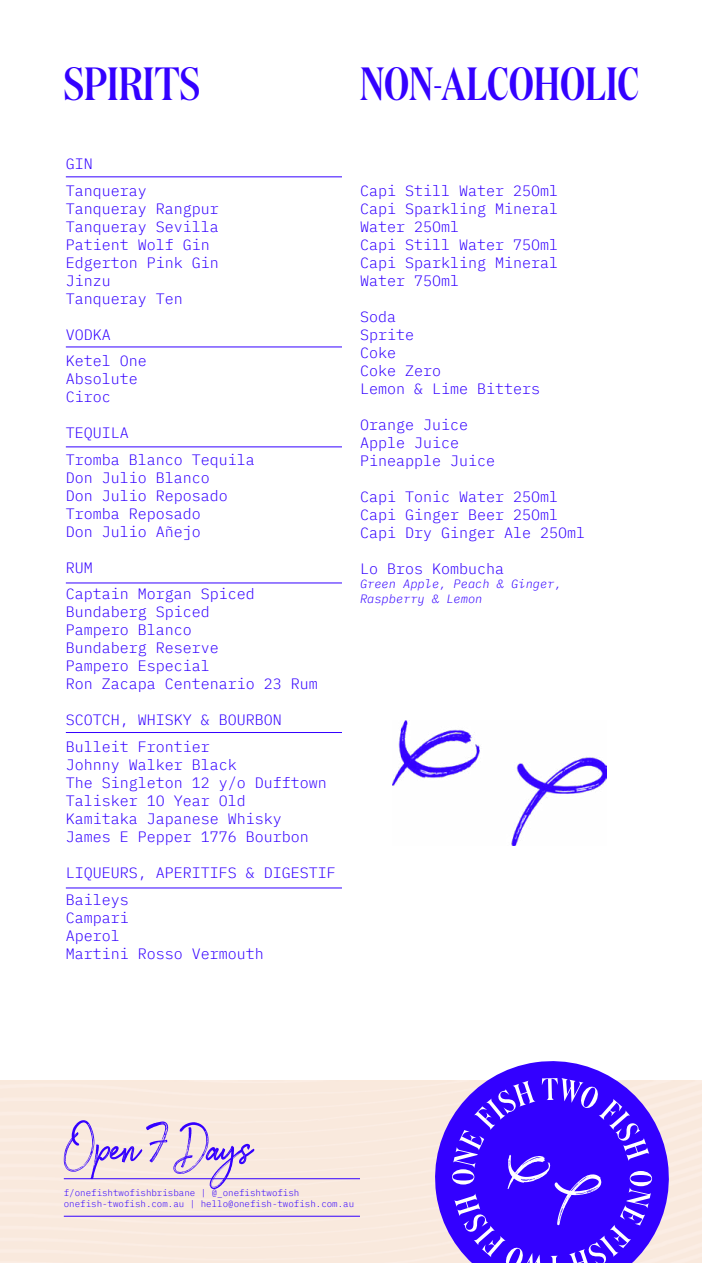
<style>
.page{position:relative;width:702px;height:1263px;background:#fff}
.page>*{position:absolute;margin:0;border:0;box-sizing:border-box;transform-origin:0 0}
.t1{font:54px "Brownhill Script";color:#30f}
.t2{font:500 46.5px "Domaine Display Condensed";color:#30f}
.t3{font:300 15px/18px "IBM Plex Mono";color:#30f}
.t4{font:italic 300 12px/14.4px "IBM Plex Mono";color:#30f}
.t5{font:300 9.15px/10.9px "IBM Plex Mono";color:#30f}
</style>
<div class="page">
<hr style="left:64px;top:1216px;width:296px;height:1px;background:#30f">
<hr style="left:64px;top:1178px;width:296px;height:1px;background:#30f">
<svg style="left:427px;top:1061px;width:249px;height:202px"></svg>
<svg style="left:452px;top:1078px;width:200px;height:185px;background:#5125fd"></svg>
<hr style="left:66px;top:176px;width:276px;height:1px;background:#30f">
<hr style="left:66px;top:347px;width:276px;height:1px;background:#30f">
<hr style="left:66px;top:446px;width:276px;height:1px;background:#30f">
<hr style="left:66px;top:583px;width:276px;height:1px;background:#30f">
<hr style="left:66px;top:732px;width:276px;height:1px;background:#30f">
<hr style="left:66px;top:887px;width:276px;height:1px;background:#30f">
<img style="left:392px;top:721px;width:214px;height:124px">
<h2 class="t2" style="left:64px;top:57px;width:138px">SPIRITS</h2>
<h2 class="t2" style="left:360px;top:57px;width:281px">NON-ALCOHOLIC</h2>
<p class="t3" style="left:66px;top:150px;width:82px;line-height:26.5px">GIN<br>Tanqueray</p>
<p class="t3" style="left:66px;top:198px;width:155px">Tanqueray Rangpur<br>Tanqueray Sevilla<br>Patient Wolf Gin<br>Edgerton Pink Gin<br>Jinzu<br>Tanqueray Ten</p>
<p class="t3" style="left:66px;top:320px;width:82px;line-height:26.5px">VODKA<br>Ketel One</p>
<p class="t3" style="left:66px;top:369px;width:73px">Absolute<br>Ciroc</p>
<p class="t3" style="left:66px;top:419px;width:191px;line-height:26.5px">TEQUILA<br>Tromba Blanco Tequila</p>
<p class="t3" style="left:66px;top:467px;width:164px">Don Julio Blanco<br>Don Julio Reposado<br>Tromba Reposado<br>Don Julio Añejo</p>
<p class="t3" style="left:66px;top:553px;width:191px;line-height:26.5px">RUM<br>Captain Morgan Spiced</p>
<p class="t3" style="left:66px;top:602px;width:254px">Bundaberg Spiced<br>Pampero Blanco<br>Bundaberg Reserve<br>Pampero Especial<br>Ron Zacapa Centenario 23 Rum</p>
<p class="t3" style="left:66px;top:706px;width:218px;line-height:26.5px">SCOTCH, WHISKY &amp; BOURBON<br>Bulleit Frontier</p>
<p class="t3" style="left:66px;top:754px;width:263px">Johnny Walker Black<br>The Singleton 12 y/o Dufftown<br>Talisker 10 Year Old<br>Kamitaka Japanese Whisky<br>James E Pepper 1776 Bourbon</p>
<p class="t3" style="left:66px;top:858px;width:272px;line-height:26.5px">LIQUEURS, APERITIFS &amp; DIGESTIF<br>Baileys</p>
<p class="t3" style="left:66px;top:907px;width:200px">Campari<br>Aperol<br>Martini Rosso Vermouth</p>
<p class="t3" style="left:360px;top:180px;width:200px">Capi Still Water 250ml<br>Capi Sparkling Mineral<br>Water 250ml<br>Capi Still Water 750ml<br>Capi Sparkling Mineral<br>Water 750ml</p>
<p class="t3" style="left:360px;top:306px;width:182px">Soda<br>Sprite<br>Coke<br>Coke Zero<br>Lemon &amp; Lime Bitters</p>
<p class="t3" style="left:360px;top:414px;width:136px">Orange Juice<br>Apple Juice<br>Pineapple Juice</p>
<p class="t3" style="left:360px;top:486px;width:227px">Capi Tonic Water 250ml<br>Capi Ginger Beer 250ml<br>Capi Dry Ginger Ale 250ml</p>
<p class="t3" style="left:360px;top:558px;width:145px">Lo Bros Kombucha</p>
<p class="t4" style="left:360px;top:576px;width:203px">Green Apple, Peach &amp; Ginger,<br>Raspberry &amp; Lemon</p>
<h1 class="t1" style="left:64px;top:1110px;width:191px">Open7 Days</h1>
<p class="t5" style="left:64px;top:1186px;width:292px">f/onefishtwofishbrisbane | @_onefishtwofish onefish-twofish.com.au | hello@onefish-twofish.com.au</p>
</div>
